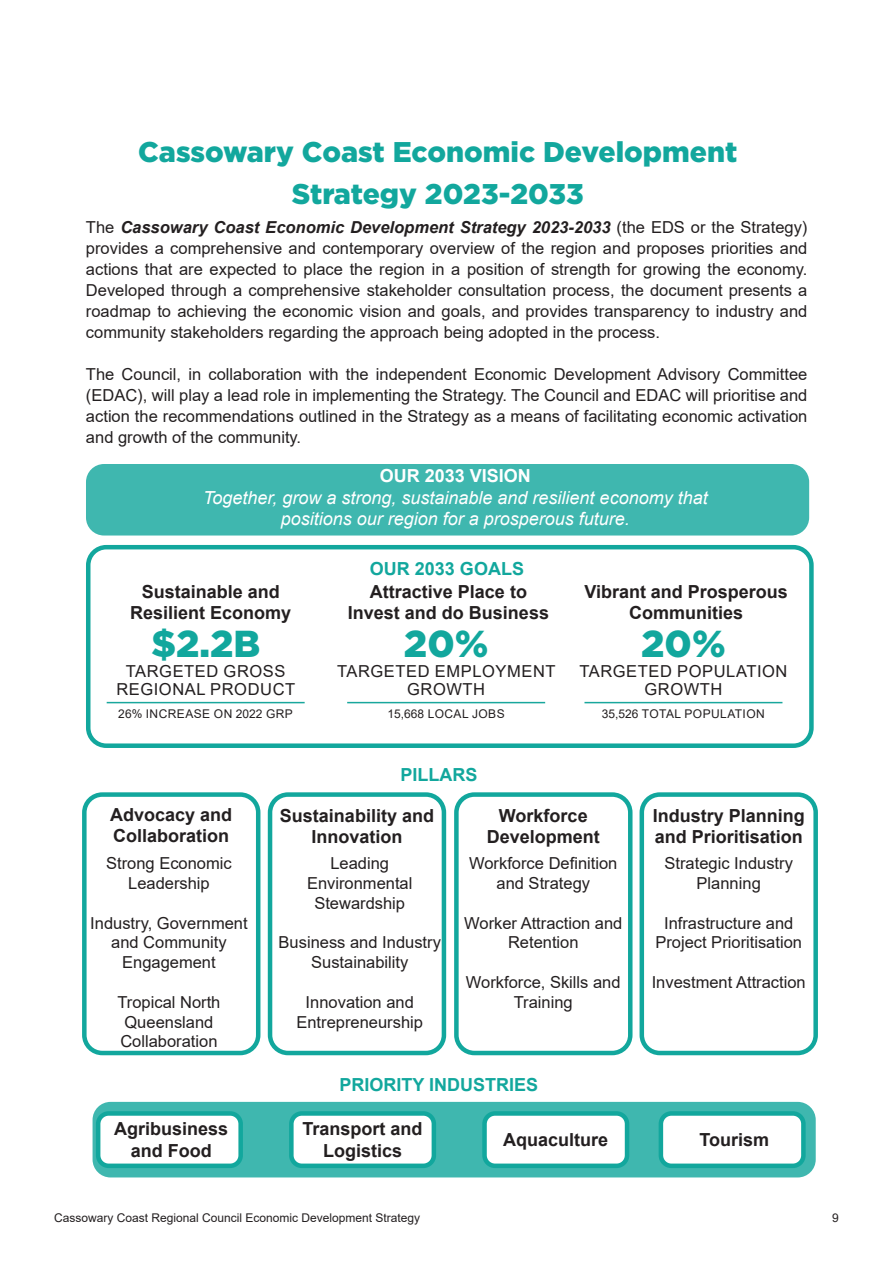
<style>
.page{position:relative;width:893px;height:1263px;background:#fff}
.page>*{position:absolute;margin:0;border:0;box-sizing:border-box;transform-origin:0 0}
.t1{font:900 37.5px "Gotham";color:#12a79d}
.t2{font:900 28.5px/42px "Gotham";color:#12a79d;text-align:center}
.t3{font:700 18px/21.6px "Arial";color:#231f20;text-align:center}
.t4{font:italic 18px/21.6px "Arial";color:#fff;text-align:center}
.t5{font:700 18px "Arial";color:#12a79d}
.t6{font:700 18px "Arial";color:#fff}
.Table_of_Contents_2{font:16.5px/19.8px "Arial";color:#231f20;text-align:center}
.Table_of_Contents_2-2{font:16.5px/18px "Arial";letter-spacing:.035em;color:#231f20;text-align:center}
.Table_of_Contents_2-3{font:12px "Arial";color:#231f20}
.Table_of_Contents_2-4{font:12px "Arial";letter-spacing:.035em;color:#231f20}
.s1{font-weight:700;font-style:italic}
</style>
<div class="page">
<div style="left:93px;top:1102px;width:723px;height:75px;background:#3fb7af;border-radius:18px"></div>
<div style="left:291px;top:1113px;width:143px;height:53px;background:#fff;border-radius:10px"></div>
<div style="left:289px;top:1111px;width:147px;height:57px;border:4px solid #12a79d;border-radius:10px"></div>
<div style="left:484px;top:1113px;width:143px;height:53px;background:#fff;border-radius:10px"></div>
<div style="left:482px;top:1111px;width:147px;height:57px;border:4px solid #12a79d;border-radius:10px"></div>
<div style="left:661px;top:1113px;width:142px;height:53px;background:#fff;border-radius:10px"></div>
<div style="left:659px;top:1111px;width:147px;height:57px;border:4px solid #12a79d;border-radius:10px"></div>
<div style="left:98px;top:1113px;width:143px;height:53px;background:#fff;border-radius:10px"></div>
<div style="left:96px;top:1111px;width:147px;height:57px;border:4px solid #12a79d;border-radius:10px"></div>
<div style="left:86px;top:464px;width:723px;height:71px;background:#3fb7af;border-radius:18px"></div>
<div style="left:86px;top:545px;width:728px;height:203px;border:4px solid #12a79d;border-radius:18px"></div>
<div style="left:82px;top:792px;width:178px;height:263px;border:4px solid #12a79d;border-radius:18px"></div>
<div style="left:268px;top:792px;width:178px;height:263px;border:4px solid #12a79d;border-radius:18px"></div>
<div style="left:454px;top:792px;width:178px;height:263px;border:4px solid #12a79d;border-radius:18px"></div>
<div style="left:640px;top:792px;width:178px;height:263px;border:4px solid #12a79d;border-radius:18px"></div>
<hr style="left:107px;top:702px;width:198px;height:1px;background:#19a79d">
<hr style="left:347px;top:702px;width:198px;height:1px;background:#19a79d">
<hr style="left:584px;top:702px;width:198px;height:1px;background:#19a79d">
<p class="t2" style="left:138px;top:130px;width:601px">Cassowary Coast Economic Development<br>Strategy 2023-2033</p>
<p class="Table_of_Contents_2" style="left:86px;top:217px;width:723px;line-height:21px;text-align:justify">The <span class="s1">Cassowary Coast Economic Development Strategy 2023-2033</span> (the EDS or the Strategy) provides a comprehensive and contemporary overview of the region and proposes priorities and actions that are expected to place the region in a position of strength for growing the economy.<br>Developed through a comprehensive stakeholder consultation process, the document presents a roadmap to achieving the economic vision and goals, and provides transparency to industry and community stakeholders regarding the approach being adopted in the process.</p>
<p class="Table_of_Contents_2" style="left:86px;top:364px;width:723px;line-height:21px;text-align:justify">The Council, in collaboration with the independent Economic Development Advisory Committee (EDAC), will play a lead role in implementing the Strategy. The Council and EDAC will prioritise and action the recommendations outlined in the Strategy as a means of facilitating economic activation and growth of the community.</p>
<p class="t6" style="left:380px;top:463px;width:153px">OUR 2033 VISION</p>
<p class="t4" style="left:203px;top:487px;width:506px">Together, grow a strong, sustainable and resilient economy that positions our region for a prosperous future.</p>
<p class="t5" style="left:370px;top:556px;width:156px">OUR 2033 GOALS</p>
<p class="t3" style="left:130px;top:581px;width:163px">Sustainable and<br>Resilient Economy</p>
<p class="t3" style="left:348px;top:581px;width:203px">Attractive Place to<br>Invest and do Business</p>
<p class="t3" style="left:584px;top:581px;width:205px">Vibrant and Prosperous<br>Communities</p>
<p class="t1" style="left:151px;top:622px;width:111px">$2.2B</p>
<p class="t1" style="left:404px;top:622px;width:86px">20%</p>
<p class="t1" style="left:641px;top:622px;width:86px">20%</p>
<p class="Table_of_Contents_2-2" style="left:116px;top:662px;width:180px">TARGETED GROSS<br>REGIONAL PRODUCT</p>
<p class="Table_of_Contents_2-4" style="left:118px;top:706px;width:176px">26% INCREASE ON 2022 GRP</p>
<p class="Table_of_Contents_2-4" style="left:387px;top:706px;width:119px">15,668 LOCAL JOBS</p>
<p class="Table_of_Contents_2-4" style="left:602px;top:706px;width:164px">35,526 TOTAL POPULATION</p>
<p class="Table_of_Contents_2-2" style="left:337px;top:662px;width:220px">TARGETED EMPLOYMENT<br>GROWTH</p>
<p class="Table_of_Contents_2-2" style="left:579px;top:662px;width:210px">TARGETED POPULATION<br>GROWTH</p>
<p class="t5" style="left:400px;top:762px;width:79px">PILLARS</p>
<p class="t3" style="left:110px;top:804px;width:124px;text-align:left">Advocacy and<br>Collaboration</p>
<p class="t3" style="left:487px;top:805px;width:115px">Workforce<br>Development</p>
<p class="t3" style="left:280px;top:805px;width:156px">Sustainability and<br>Innovation</p>
<p class="t3" style="left:653px;top:805px;width:154px;text-align:left">Industry Planning and Prioritisation</p>
<p class="Table_of_Contents_2" style="left:106px;top:853px;width:127px">Strong Economic<br>Leadership</p>
<p class="Table_of_Contents_2" style="left:90px;top:913px;width:159px">Industry, Government</p>
<p class="Table_of_Contents_2" style="left:111px;top:932px;width:117px">and Community<br>Engagement</p>
<p class="Table_of_Contents_2" style="left:117px;top:992px;width:104px;text-align:left">Tropical North<br>Queensland<br>Collaboration</p>
<p class="Table_of_Contents_2" style="left:307px;top:853px;width:107px">Leading<br>Environmental<br>Stewardship</p>
<p class="Table_of_Contents_2" style="left:279px;top:932px;width:164px">Business and Industry<br>Sustainability</p>
<p class="Table_of_Contents_2" style="left:296px;top:992px;width:128px">Innovation and<br>Entrepreneurship</p>
<p class="Table_of_Contents_2" style="left:469px;top:853px;width:150px">Workforce Definition and Strategy</p>
<p class="Table_of_Contents_2" style="left:464px;top:913px;width:160px">Worker Attraction and<br>Retention</p>
<p class="Table_of_Contents_2" style="left:466px;top:972px;width:156px">Workforce, Skills and<br>Training</p>
<p class="t5" style="left:340px;top:1072px;width:200px">PRIORITY INDUSTRIES</p>
<p class="Table_of_Contents_2" style="left:664px;top:853px;width:130px">Strategic Industry<br>Planning</p>
<p class="Table_of_Contents_2" style="left:655px;top:913px;width:148px">Infrastructure and<br>Project Prioritisation</p>
<p class="Table_of_Contents_2" style="left:652px;top:972px;width:156px">Investment Attraction</p>
<p class="t3" style="left:114px;top:1118px;width:116px">Agribusiness and Food</p>
<p class="t3" style="left:503px;top:1129px;width:107px">Aquaculture</p>
<p class="t3" style="left:303px;top:1118px;width:122px">Transport and<br>Logistics</p>
<p class="t3" style="left:699px;top:1129px;width:71px">Tourism</p>
<p class="Table_of_Contents_2-3" style="left:54px;top:1209px;width:368px">Cassowary Coast Regional Council Economic Development Strategy</p>
<p class="Table_of_Contents_2-3" style="left:832px;top:1209px;width:8px">9</p>
</div>
